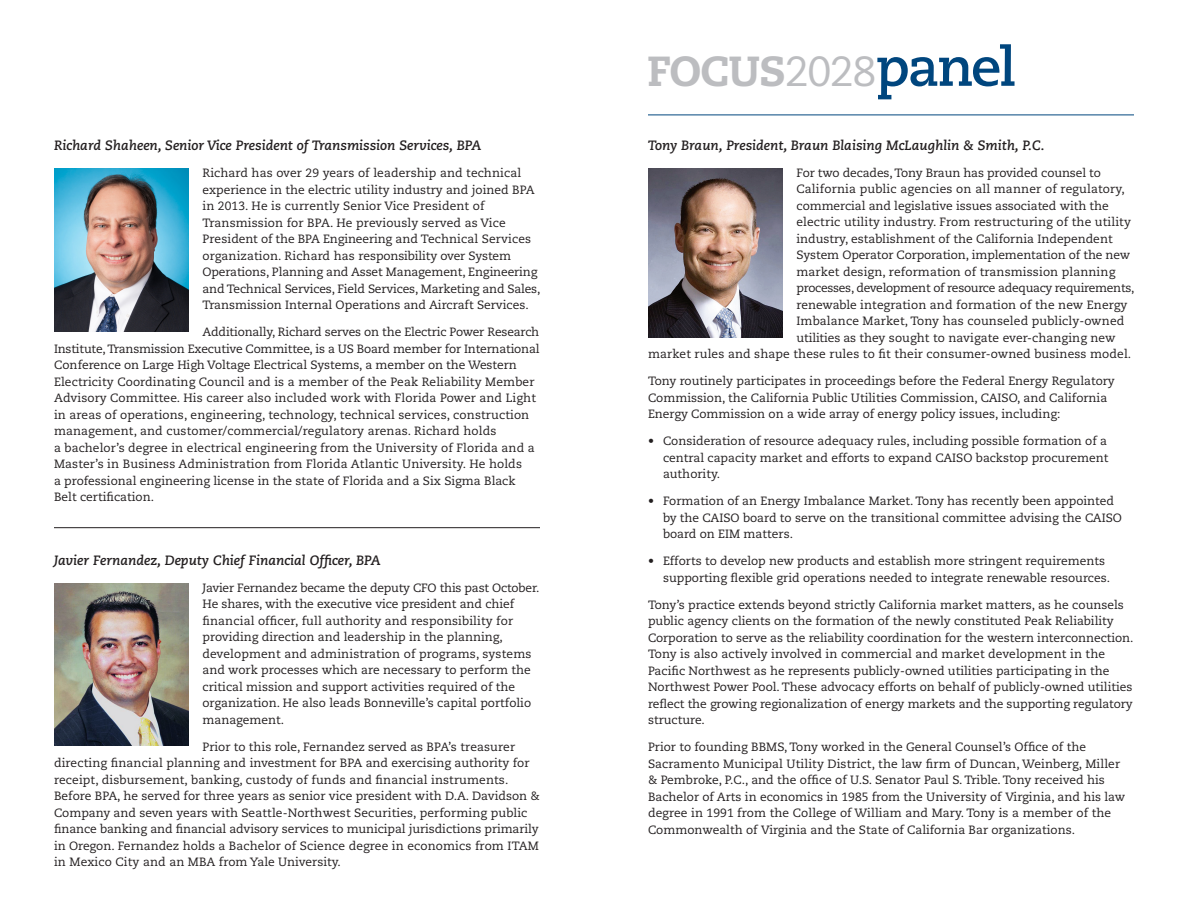
<style>
.page{position:relative;width:1188px;height:918px;background:#fff}
.page>*{position:absolute;margin:0;border:0;box-sizing:border-box;transform-origin:0 0}
.t1{font:700 54px "Caecilia LT Std";letter-spacing:-.04em;color:#00467e}
.t2{font:800 42px "Caecilia LT Std";letter-spacing:-.02em;color:#bcbdc0}
.t3{font:italic 700 13.5px "Caecilia LT Std";color:#231f20}
.t4{font:12px/16.5px "Caecilia LT Std";color:#231f20}
.t5{font:12px "Caecilia LT Std";letter-spacing:-.025em;color:#231f20}
.s1{font-weight:400}
</style>
<div class="page">
<hr style="left:54px;top:527px;width:486px;height:1px;background:#231f20">
<img style="left:54px;top:168px;width:135px;height:163px">
<img style="left:54px;top:583px;width:135px;height:163px">
<hr style="left:648px;top:115px;width:486px;height:1px;background:#00467e">
<img style="left:648px;top:168px;width:135px;height:169px">
<p class="t3" style="left:54px;top:137px;width:429px">Richard Shaheen, Senior Vice President of Transmission Services, BPA</p>
<p class="t4" style="left:202px;top:165px;width:339px">Richard has over 29 years of leadership and technical experience in the electric utility industry and joined BPA in 2013. He is currently Senior Vice President of Transmission for BPA. He previously served as Vice President of the BPA Engineering and Technical Services organization. Richard has responsibility over System Operations, Planning and Asset Management, Engineering and Technical Services, Field Services, Marketing and Sales, Transmission Internal Operations and Aircraft Services.</p>
<p class="t4" style="left:54px;top:324px;width:487px;text-indent:148px">Additionally, Richard serves on the Electric Power Research Institute, Transmission Executive Committee, is a US Board member for International Conference on Large High Voltage Electrical Systems, a member on the Western Electricity Coordinating Council and is a member of the Peak Reliability Member Advisory Committee. His career also included work with Florida Power and Light in areas of operations, engineering, technology, technical services, construction management, and customer/commercial/regulatory arenas. Richard holds<br>a bachelor’s degree in electrical engineering from the University of Florida and a Master’s in Business Administration from Florida Atlantic University. He holds<br>a professional engineering license in the state of Florida and a Six Sigma Black Belt certification.</p>
<p class="t3" style="left:54px;top:552px;width:328px">Javier Fernandez, Deputy Chief Financial Officer, BPA</p>
<p class="t4" style="left:202px;top:579px;width:339px">Javier Fernandez became the deputy CFO this past October.<br>He shares, with the executive vice president and chief financial officer, full authority and responsibility for providing direction and leadership in the planning, development and administration of programs, systems and work processes which are necessary to perform the critical mission and support activities required of the organization. He also leads Bonneville’s capital portfolio management.</p>
<p class="t4" style="left:54px;top:738px;width:487px;text-indent:148px">Prior to this role, Fernandez served as BPA’s treasurer directing financial planning and investment for BPA and exercising authority for receipt, disbursement, banking, custody of funds and financial instruments.<br>Before BPA, he served for three years as senior vice president with D.A. Davidson &amp; Company and seven years with Seattle-Northwest Securities, performing public finance banking and financial advisory services to municipal jurisdictions primarily in Oregon. Fernandez holds a Bachelor of Science degree in economics from ITAM in Mexico City and an MBA from Yale University.</p>
<p class="t2" style="left:647px;top:45px;width:230px">FOCUS<span class="s1">2028</span></p>
<p class="t1" style="left:876px;top:35px;width:141px">panel</p>
<p class="t3" style="left:648px;top:137px;width:398px">Tony Braun, President, Braun Blaising McLaughlin &amp; Smith, P.C.</p>
<p class="t4" style="left:796px;top:165px;width:306px">For two decades, Tony Braun has provided counsel to</p>
<p class="t4" style="left:796px;top:181px;width:330px">California public agencies on all manner of regulatory,</p>
<p class="t4" style="left:796px;top:198px;width:314px">commercial and legislative issues associated with the</p>
<p class="t4" style="left:796px;top:214px;width:336px">electric utility industry. From restructuring of the utility</p>
<p class="t4" style="left:796px;top:231px;width:318px">industry, establishment of the California Independent</p>
<p class="t4" style="left:796px;top:247px;width:335px">System Operator Corporation, implementation of the new</p>
<p class="t4" style="left:796px;top:264px;width:320px">market design, reformation of transmission planning</p>
<p class="t5" style="left:796px;top:281px;width:339px">processes, development of resource adequacy requirements,</p>
<p class="t4" style="left:796px;top:297px;width:332px">renewable integration and formation of the new Energy</p>
<p class="t4" style="left:796px;top:313px;width:329px">Imbalance Market, Tony has counseled publicly-owned</p>
<p class="t4" style="left:796px;top:330px;width:320px">utilities as they sought to navigate ever-changing new</p>
<p class="t4" style="left:648px;top:346px;width:485px">market rules and shape these rules to fit their consumer-owned business model.</p>
<p class="t4" style="left:648px;top:373px;width:468px">Tony routinely participates in proceedings before the Federal Energy Regulatory<br>Commission, the California Public Utilities Commission, CAISO, and California<br>Energy Commission on a wide array of energy policy issues, including:</p>
<p class="t4" style="left:663px;top:433px;width:447px;text-align:justify;text-indent:-15px">• Consideration of resource adequacy rules, including possible formation of a central capacity market and efforts to expand CAISO backstop procurement authority.</p>
<p class="t4" style="left:663px;top:493px;width:461px;text-indent:-15px">• Formation of an Energy Imbalance Market. Tony has recently been appointed by the CAISO board to serve on the transitional committee advising the CAISO board on EIM matters.</p>
<p class="t4" style="left:663px;top:553px;width:449px;text-indent:-15px">• Efforts to develop new products and establish more stringent requirements supporting flexible grid operations needed to integrate renewable resources.</p>
<p class="t4" style="left:648px;top:597px;width:487px">Tony’s practice extends beyond strictly California market matters, as he counsels public agency clients on the formation of the newly constituted Peak Reliability Corporation to serve as the reliability coordination for the western interconnection.<br>Tony is also actively involved in commercial and market development in the Pacific Northwest as he represents publicly-owned utilities participating in the Northwest Power Pool. These advocacy efforts on behalf of publicly-owned utilities reflect the growing regionalization of energy markets and the supporting regulatory structure.</p>
<p class="t4" style="left:648px;top:739px;width:479px">Prior to founding BBMS, Tony worked in the General Counsel’s Office of the Sacramento Municipal Utility District, the law firm of Duncan, Weinberg, Miller &amp; Pembroke, P.C., and the office of U.S. Senator Paul S. Trible. Tony received his Bachelor of Arts in economics in 1985 from the University of Virginia, and his law degree in 1991 from the College of William and Mary. Tony is a member of the Commonwealth of Virginia and the State of California Bar organizations.</p>
</div>
